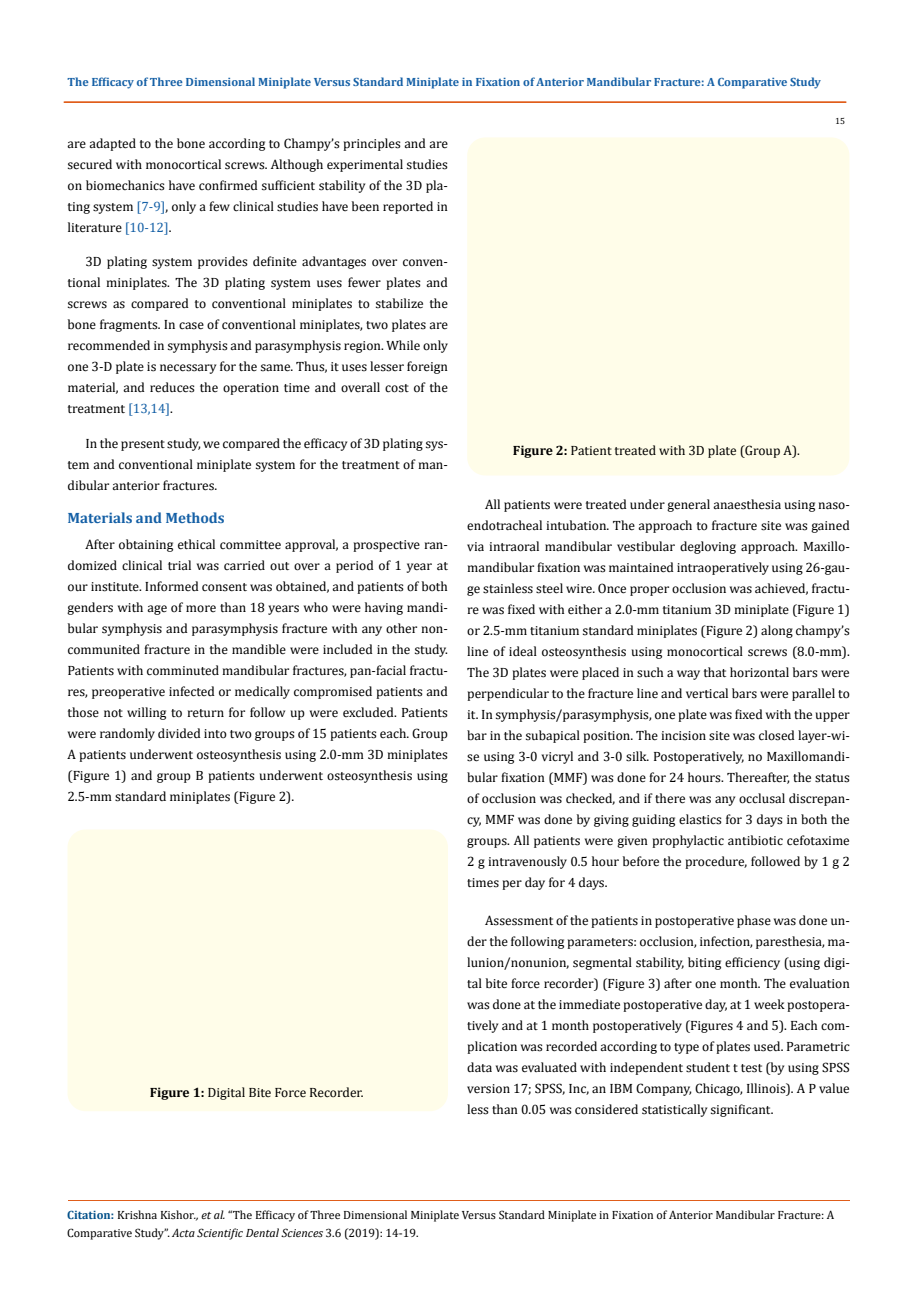
<style>
.page{position:relative;width:917px;height:1314px;background:#fff}
.page>*{position:absolute;margin:0;border:0;box-sizing:border-box;transform-origin:0 0}
.t1{font:700 15px "Cambria";color:#1560a6}
.t2{font:13.5px/21px "Cambria";color:#000;text-align:justify}
.t3{font:12px/18px "Cambria";color:#000}
.t4{font:700 12px "Cambria";color:#1560a6}
.t5{font:9px "Cambria";color:#000}
.s1{color:#1560a6}
.s2{font-weight:700}
.s3{font-weight:700;color:#035089}
.s4{font-style:italic}
</style>
<div class="page">
<hr style="left:68px;top:1201px;width:781px;height:1px;background:#e05d1a">
<div style="left:64px;top:102px;width:782px;height:1px;border:1px solid #e05d1a"></div>
<div style="left:67px;top:830px;width:381px;height:281px;background:#fffde9;border-radius:18px"></div>
<div style="left:467px;top:137px;width:382px;height:339px;background:#fffde9;border-radius:18px"></div>
<p class="t4" style="left:67px;top:73px;width:755px">The Efficacy of Three Dimensional Miniplate Versus Standard Miniplate in Fixation of Anterior Mandibular Fracture: A Comparative Study</p>
<p class="t2" style="left:67px;top:133px;width:382px">are adapted to the bone according to Champy’s principles and are secured with monocortical screws. Although experimental studies on biomechanics have confirmed sufficient stability of the 3D pla&shy;ting system <span class="s1">[7-9]</span>, only a few clinical studies have been reported in literature <span class="s1">[10-12]</span>.</p>
<p class="t5" style="left:835px;top:115px;width:11px">15</p>
<p class="t2" style="left:67px;top:250px;width:382px;text-indent:18px">3D plating system provides definite advantages over conven&shy;tional miniplates. The 3D plating system uses fewer plates and screws as compared to conventional miniplates to stabilize the bone fragments. In case of conventional miniplates, two plates are recommended in symphysis and parasymphysis region. While only one 3-D plate is necessary for the same. Thus, it uses lesser foreign material, and reduces the operation time and overall cost of the treatment <span class="s1">[13,14]</span>.</p>
<p class="t2" style="left:67px;top:433px;width:382px;text-indent:18px">In the present study, we compared the efficacy of 3D plating sys&shy;tem and conventional miniplate system for the treatment of man&shy;dibular anterior fractures.</p>
<p class="t1" style="left:68px;top:507px;width:159px">Materials and Methods</p>
<p class="t2" style="left:67px;top:534px;width:382px;text-indent:18px">After obtaining ethical committee approval, a prospective ran&shy;domized clinical trial was carried out over a period of 1 year at our institute. Informed consent was obtained, and patients of both genders with age of more than 18 years who were having mandi&shy;bular symphysis and parasymphysis fracture with any other non&shy;communited fracture in the mandible were included in the study.<br>Patients with comminuted mandibular fractures, pan-facial fractu&shy;res, preoperative infected or medically compromised patients and those not willing to return for follow up were excluded. Patients were randomly divided into two groups of 15 patients each. Group A patients underwent osteosynthesis using 2.0-mm 3D miniplates (Figure 1) and group B patients underwent osteosynthesis using 2.5-mm standard miniplates (Figure 2).</p>
<p class="t2" style="left:150px;top:1082px;width:215px"><span class="s2">Figure 1:</span> Digital Bite Force Recorder.</p>
<p class="t2" style="left:513px;top:439px;width:288px"><span class="s2">Figure 2:</span> Patient treated with 3D plate (Group A).</p>
<p class="t2" style="left:467px;top:494px;width:384px;text-indent:18px">All patients were treated under general anaesthesia using naso&shy;endotracheal intubation. The approach to fracture site was gained via intraoral mandibular vestibular degloving approach. Maxillo&shy;mandibular fixation was maintained intraoperatively using 26-gau&shy;ge stainless steel wire. Once proper occlusion was achieved, fractu&shy;re was fixed with either a 2.0-mm titanium 3D miniplate (Figure 1) or 2.5-mm titanium standard miniplates (Figure 2) along champy’s line of ideal osteosynthesis using monocortical screws (8.0-mm).<br>The 3D plates were placed in such a way that horizontal bars were perpendicular to the fracture line and vertical bars were parallel to it. In symphysis/parasymphysis, one plate was fixed with the upper bar in the subapical position. The incision site was closed layer-wi&shy;se using 3-0 vicryl and 3-0 silk. Postoperatively, no Maxillomandi&shy;bular fixation (MMF) was done for 24 hours. Thereafter, the status of occlusion was checked, and if there was any occlusal discrepan&shy;cy, MMF was done by giving guiding elastics for 3 days in both the groups. All patients were given prophylactic antibiotic cefotaxime 2 g intravenously 0.5 hour before the procedure, followed by 1 g 2 times per day for 4 days.</p>
<p class="t2" style="left:467px;top:910px;width:384px;text-indent:18px">Assessment of the patients in postoperative phase was done un&shy;der the following parameters: occlusion, infection, paresthesia, ma&shy;lunion/nonunion, segmental stability, biting efficiency (using digi&shy;tal bite force recorder) (Figure 3) after one month. The evaluation was done at the immediate postoperative day, at 1 week postopera&shy;tively and at 1 month postoperatively (Figures 4 and 5). Each com&shy;plication was recorded according to type of plates used. Parametric data was evaluated with independent student t test (by using SPSS version 17; SPSS, Inc, an IBM Company, Chicago, Illinois). A P value less than 0.05 was considered statistically significant.</p>
<p class="t3" style="left:67px;top:1206px;width:768px"><span class="s3">Citation:</span> Krishna Kishor<span class="s4">., et al.</span> “The Efficacy of Three Dimensional Miniplate Versus Standard Miniplate in Fixation of Anterior Mandibular Fracture: A<br>Comparative Study”. <span class="s4">Acta Scientific Dental Sciences</span> 3.6 (2019): 14-19.</p>
</div>
